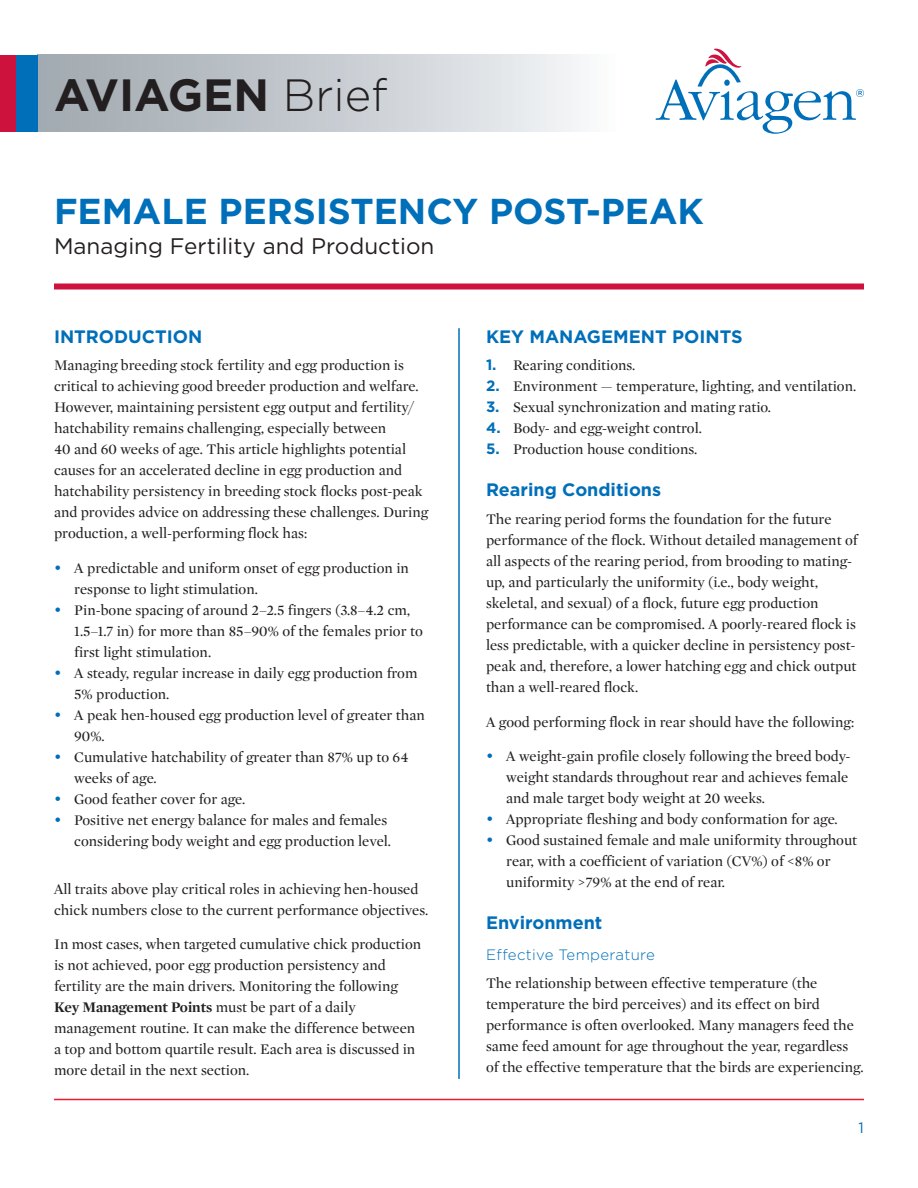
<style>
.page{position:relative;width:918px;height:1188px;background:#fff}
.page>*{position:absolute;margin:0;border:0;box-sizing:border-box;transform-origin:0 0}
.t1{font:700 45.15px "Gotham";color:#231f20}
.t2{font:700 36px "Gotham";color:#006fba}
.t3{font:22.5px "Gotham";color:#231f20}
.t4{font:700 18px "Gotham";color:#006fba}
.t5{font:15px/21px "Mercury Display Roman";color:#231f20}
.t6{font:700 15px "Mercury Display";color:#231f20}
.t7{font:300 15px "Gotham Pro";letter-spacing:.02em;color:#006fba}
.t8{font:15px "Gotham";color:#006fba}
.s1{font-weight:300}
.s2{font-family:"Gotham";font-weight:700;color:#006fba}
.s3{font-family:"Mercury Display Roman";font-weight:400}
</style>
<div class="page">
<div style="left:38px;top:55px;width:578px;height:76px;background:linear-gradient(to right,#9da6ad,#f6f7f9)"></div>
<svg style="left:656px;top:49px;width:208px;height:85px"></svg>
<div style="left:0;top:55px;width:16px;height:76px;background:#cd123d"></div>
<div style="left:16px;top:55px;width:22px;height:76px;background:#006fba"></div>
<hr style="left:459px;top:328px;width:1px;height:751px;background:#006fba">
<hr style="left:54px;top:1099px;width:810px;height:1px;background:#ee1b2c">
<div style="left:54px;top:284px;width:810px;height:6px;background:#cd123d"></div>
<h1 class="t1" style="left:54px;top:65px;width:335px">AVIAGEN <span class="s1">Brief</span></h1>
<h2 class="t2" style="left:54px;top:187px;width:651px">FEMALE PERSISTENCY POST-PEAK</h2>
<h3 class="t3" style="left:54px;top:232px;width:382px">Managing Fertility and Production</h3>
<p class="t4" style="left:54px;top:324px;width:150px">INTRODUCTION</p>
<p class="t5" style="left:54px;top:355px;width:376px">Managing breeding stock fertility and egg production is critical to achieving good breeder production and welfare.<br>However, maintaining persistent egg output and fertility/ hatchability remains challenging, especially between<br>40 and 60 weeks of age. This article highlights potential causes for an accelerated decline in egg production and hatchability persistency in breeding stock flocks post-peak and provides advice on addressing these challenges. During production, a well-performing flock has:</p>
<p class="t5" style="left:74px;top:558px;width:336px;text-indent:-20px"><span class="s2">•</span> A predictable and uniform onset of egg production in response to light stimulation.</p>
<p class="t5" style="left:74px;top:600px;width:350px;text-indent:-20px"><span class="s2">•</span> Pin-bone spacing of around 2–2.5 fingers (3.8–4.2 cm,<br>1.5–1.7 in) for more than 85–90% of the females prior to first light stimulation.</p>
<p class="t5" style="left:74px;top:663px;width:345px;text-indent:-20px"><span class="s2">•</span> A steady, regular increase in daily egg production from<br>5% production.</p>
<p class="t5" style="left:74px;top:705px;width:352px;text-indent:-20px"><span class="s2">•</span> A peak hen-housed egg production level of greater than<br>90%.</p>
<p class="t5" style="left:74px;top:747px;width:336px;text-indent:-20px"><span class="s2">•</span> Cumulative hatchability of greater than 87% up to 64 weeks of age.</p>
<p class="t5" style="left:54px;top:789px;width:193px"><span class="s2">•</span> Good feather cover for age.</p>
<p class="t5" style="left:54px;top:810px;width:339px;text-align:right"><span class="s2">•</span> Positive net energy balance for males and females considering body weight and egg production level.</p>
<p class="t5" style="left:54px;top:879px;width:376px">All traits above play critical roles in achieving hen-housed chick numbers close to the current performance objectives.</p>
<p class="t5" style="left:54px;top:934px;width:369px">In most cases, when targeted cumulative chick production is not achieved, poor egg production persistency and fertility are the main drivers. Monitoring the following</p>
<p class="t6" style="left:54px;top:999px;width:303px">Key Management Points <span class="s3">must be part of a daily</span></p>
<p class="t5" style="left:54px;top:1018px;width:363px;text-align:justify">management routine. It can make the difference between a top and bottom quartile result. Each area is discussed in more detail in the next section.</p>
<p class="t4" style="left:486px;top:324px;width:258px">KEY MANAGEMENT POINTS</p>
<p class="t5" style="left:486px;top:355px;width:151px"><span class="s2">1.</span> Rearing conditions.</p>
<p class="t5" style="left:486px;top:376px;width:372px"><span class="s2">2.</span> Environment — temperature, lighting, and ventilation.</p>
<p class="t5" style="left:486px;top:397px;width:287px"><span class="s2">3.</span> Sexual synchronization and mating ratio.</p>
<p class="t5" style="left:486px;top:418px;width:217px"><span class="s2">4.</span> Body- and egg-weight control.</p>
<p class="t5" style="left:486px;top:439px;width:213px"><span class="s2">5.</span> Production house conditions.</p>
<p class="t4" style="left:486px;top:478px;width:177px">Rearing Conditions</p>
<p class="t5" style="left:486px;top:509px;width:373px">The rearing period forms the foundation for the future performance of the flock. Without detailed management of all aspects of the rearing period, from brooding to mating&shy;up, and particularly the uniformity (i.e., body weight, skeletal, and sexual) of a flock, future egg production performance can be compromised. A poorly-reared flock is less predictable, with a quicker decline in persistency post&shy;peak and, therefore, a lower hatching egg and chick output than a well-reared flock.</p>
<p class="t5" style="left:486px;top:711px;width:370px">A good performing flock in rear should have the following:</p>
<p class="t5" style="left:506px;top:746px;width:346px;text-indent:-20px"><span class="s2">•</span> A weight-gain profile closely following the breed body&shy;weight standards throughout rear and achieves female and male target body weight at 20 weeks.</p>
<p class="t5" style="left:486px;top:809px;width:353px"><span class="s2">•</span> Appropriate fleshing and body conformation for age.</p>
<p class="t5" style="left:506px;top:830px;width:352px;text-indent:-20px"><span class="s2">•</span> Good sustained female and male uniformity throughout rear, with a coefficient of variation (CV%) of &lt;8% or uniformity &gt;79% at the end of rear.</p>
<p class="t4" style="left:486px;top:911px;width:118px">Environment</p>
<p class="t7" style="left:486px;top:947px;width:170px">Effective Temperature</p>
<p class="t5" style="left:486px;top:973px;width:379px">The relationship between effective temperature (the temperature the bird perceives) and its effect on bird performance is often overlooked. Many managers feed the same feed amount for age throughout the year, regardless of the effective temperature that the birds are experiencing.</p>
<p class="t8" style="left:859px;top:1119px;width:7px">1</p>
</div>
